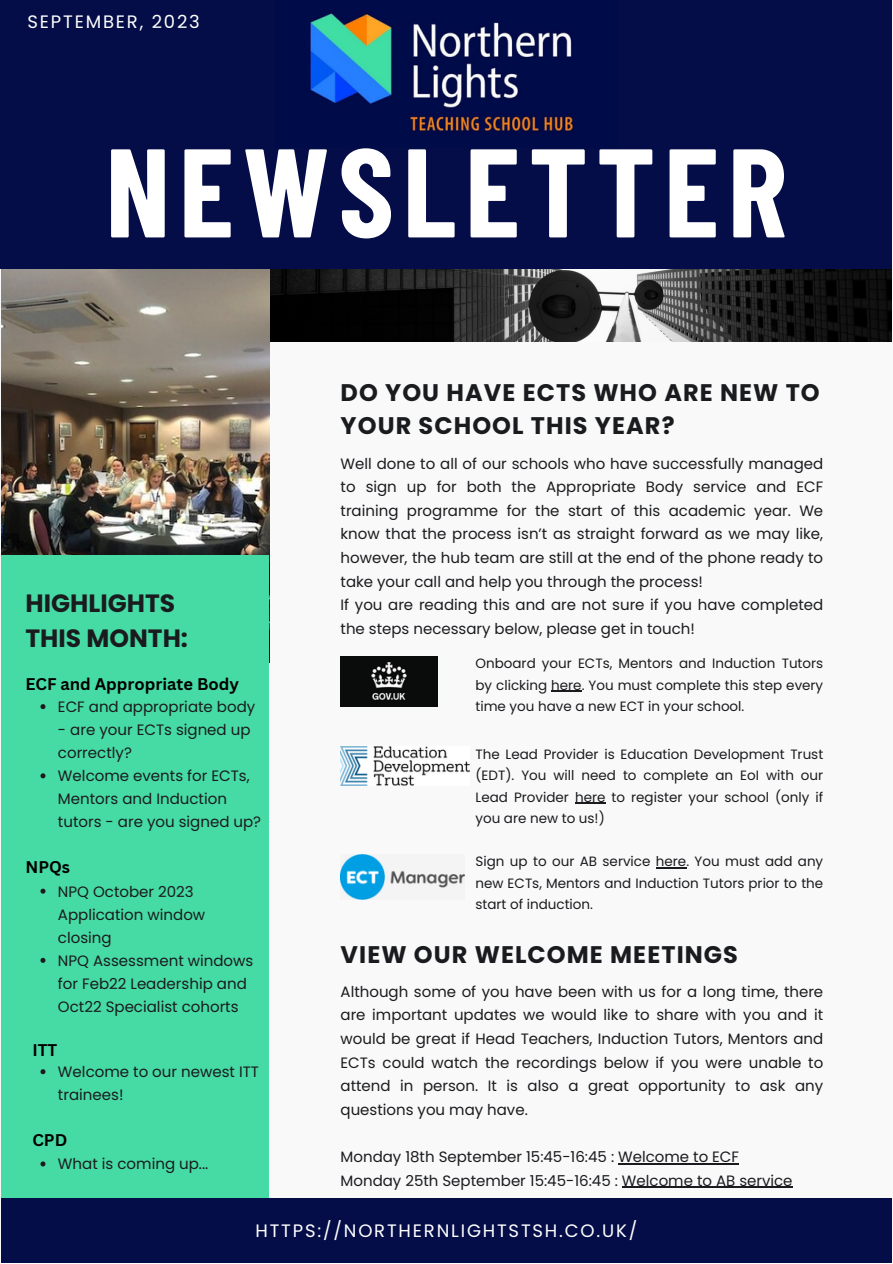
<style>
.page{position:relative;width:893px;height:1264px;background:#fff}
.page>*{position:absolute;margin:0;border:0;box-sizing:border-box;transform-origin:0 0}
.t1{font:700 125.85px "Barlow Condensed";letter-spacing:.07em;color:#fff}
.t2{font:700 25.05px/34.8px "Poppins";color:#1a1b1e}
.t3{font:700 24px/32.5px "Poppins";letter-spacing:.045em;color:#1a1b1e}
.t4{font:18px "Poppins";letter-spacing:.1em;color:#fff}
.t5{font:700 16.5px "Canva Sans";color:#000}
.t6{font:15px/23.5px "Poppins";color:#1a1b1e}
.t7{font:13.5px/21.3px "Poppins";color:#1a1b1e;text-align:justify}
</style>
<div class="page">
<div style="left:0;top:0;width:892px;height:1262px;background:#f9f9f9"></div>
<img style="left:269px;top:268px;width:622px;height:73px">
<img style="left:1px;top:268px;width:268px;height:287px">
<div style="left:1px;top:555px;width:268px;height:643px;background:#46dba4"></div>
<div style="left:1px;top:1198px;width:890px;height:64px;background:#040d47"></div>
<div style="left:0;top:0;width:891px;height:268px;background:#040d47"></div>
<img style="left:310px;top:13px;width:264px;height:119px">
<img style="left:340px;top:656px;width:97px;height:51px">
<img style="left:340px;top:747px;width:130px;height:38px">
<img style="left:340px;top:854px;width:124px;height:45px">
<hr style="left:618px;top:1163px;width:121px;height:1px;background:#1a1b1e">
<hr style="left:622px;top:1186px;width:170px;height:1px;background:#1a1b1e">
<svg style="left:40px;top:704px;width:5px;height:5px"></svg>
<svg style="left:40px;top:773px;width:5px;height:5px"></svg>
<svg style="left:40px;top:888px;width:5px;height:5px"></svg>
<svg style="left:40px;top:957px;width:5px;height:5px"></svg>
<svg style="left:40px;top:1069px;width:5px;height:5px"></svg>
<svg style="left:40px;top:1161px;width:5px;height:5px"></svg>
<hr style="left:551px;top:690px;width:30px;height:1px;background:#1a1b1e">
<hr style="left:575px;top:802px;width:30px;height:1px;background:#1a1b1e">
<hr style="left:656px;top:867px;width:30px;height:1px;background:#1a1b1e">
<p class="t4" style="left:27px;top:9px;width:174px">SEPTEMBER, 2023</p>
<p class="t1" style="left:105px;top:111px;width:683px">NEWSLETTER</p>
<p class="t2" style="left:25px;top:586px;width:164px">HIGHLIGHTS<br>THIS MONTH:</p>
<p class="t5" style="left:25px;top:672px;width:215px">ECF and Appropriate Body</p>
<p class="t6" style="left:58px;top:695px;width:199px">ECF and appropriate body</p>
<p class="t6" style="left:58px;top:718px;width:194px;line-height:23.1px">- are your ECTs signed up correctly?</p>
<p class="t6" style="left:58px;top:764px;width:205px;line-height:23.1px">Welcome events for ECTs,<br>Mentors and Induction tutors - are you signed up?</p>
<p class="t5" style="left:25px;top:855px;width:46px">NPQs</p>
<p class="t6" style="left:58px;top:879px;width:149px;line-height:23.1px">NPQ October 2023<br>Application window closing</p>
<p class="t6" style="left:58px;top:949px;width:197px;line-height:23.1px">NPQ Assessment windows for Feb22 Leadership and<br>Oct22 Specialist cohorts</p>
<p class="t5" style="left:32px;top:1038px;width:26px">ITT</p>
<p class="t6" style="left:58px;top:1060px;width:202px;line-height:23.1px">Welcome to our newest ITT trainees!</p>
<p class="t5" style="left:32px;top:1128px;width:36px">CPD</p>
<p class="t6" style="left:58px;top:1152px;width:152px">What is coming up...</p>
<p class="t3" style="left:340px;top:376px;width:480px">DO YOU HAVE ECTS WHO ARE NEW TO<br>YOUR SCHOOL THIS YEAR?</p>
<p class="t6" style="left:340px;top:451px;width:484px;text-align:justify">Well done to all of our schools who have successfully managed to sign up for both the Appropriate Body service and ECF training programme for the start of this academic year. We know that the process isn’t as straight forward as we may like, however, the hub team are still at the end of the phone ready to take your call and help you through the process!</p>
<p class="t6" style="left:340px;top:593px;width:484px">If you are reading this and are not sure if you have completed the steps necessary below, please get in touch!</p>
<p class="t7" style="left:475px;top:652px;width:349px">Onboard your ECTs, Mentors and Induction Tutors by clicking here. You must complete this step every time you have a new ECT in your school.</p>
<p class="t7" style="left:475px;top:743px;width:349px">The Lead Provider is Education Development Trust (EDT). You will need to complete an EoI with our Lead Provider here to register your school (only if you are new to us!)</p>
<p class="t7" style="left:475px;top:850px;width:349px">Sign up to our AB service here. You must add any new ECTs, Mentors and Induction Tutors prior to the start of induction.</p>
<p class="t3" style="left:340px;top:938px;width:399px">VIEW OUR WELCOME MEETINGS</p>
<p class="t6" style="left:340px;top:979px;width:484px;text-align:justify">Although some of you have been with us for a long time, there are important updates we would like to share with you and it would be great if Head Teachers, Induction Tutors, Mentors and ECTs could watch the recordings below if you were unable to attend in person. It is also a great opportunity to ask any questions you may have.</p>
<p class="t6" style="left:340px;top:1144px;width:400px">Monday 18th September 15:45-16:45 : Welcome to ECF</p>
<p class="t6" style="left:340px;top:1168px;width:453px">Monday 25th September 15:45-16:45 : Welcome to AB service</p>
<p class="t4" style="left:255px;top:1217px;width:383px">HTTPS://NORTHERNLIGHTSTSH.CO.UK/</p>
</div>
